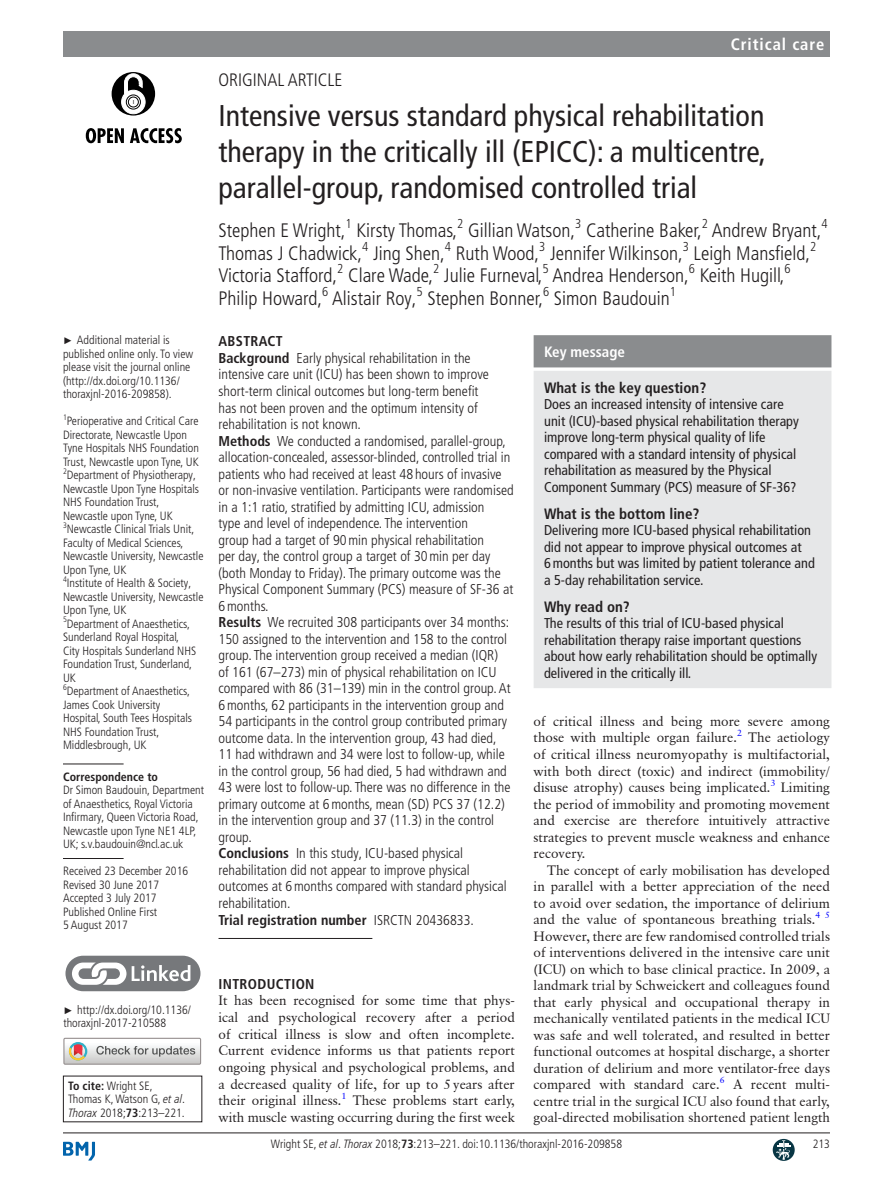
<style>
.page{position:relative;width:893px;height:1191px;background:#fff}
.page>*{position:absolute;margin:0;border:0;box-sizing:border-box;transform-origin:0 0}
.t1{font:condensed 30px/36px "Frutiger LT Pro";color:#231f20;text-align:justify}
.t2{font:300 condensed 19.5px/22.5px "Frutiger LT Pro";color:#231f20}
.t3{font:300 condensed 18px "Frutiger LT Pro";color:#231f20}
.t4{font:700 condensed 16.5px "Frutiger LT Pro";letter-spacing:.055em;color:#fff}
.t5{font:700 condensed 15px "Frutiger LT Pro";color:#231f20}
.t6{font:700 condensed 15px "Frutiger LT Pro";color:#fff}
.t7{font:300 condensed 14.25px/16.5px "Frutiger LT Pro";color:#231f20}
.t8{font:condensed 14.25px/16.5px "Frutiger LT Pro";color:#231f20}
.t9{font:700 condensed 14.25px "Frutiger LT Pro";letter-spacing:.025em;color:#231f20}
.t10{font:13.5px/16.5px "Classical Garamond BT";color:#231f20;text-align:justify}
.t11{font:300 condensed 12px/13.5px "Frutiger LT Pro";color:#231f20}
.t12{font:700 condensed 12px "Frutiger LT Pro";color:#231f20}
.t13{font:300 condensed 7.95px "Frutiger LT Pro";color:#231f20}
.s1{font-family:"Arial";font-weight:400;font-stretch:normal;font-size:9.75px}
.s2{font-weight:700}
.s3{font-style:italic}
</style>
<div class="page">
<hr style="left:63px;top:1132px;width:767px;height:1px;background:#231f20">
<div style="left:773px;top:1139px;width:22px;height:21px;background:#083644;border-radius:50%"></div>
<svg style="left:776px;top:1140px;width:14px;height:20px"></svg>
<svg style="left:63px;top:1141px;width:32px;height:19px"></svg>
<div style="left:63px;top:31px;width:767px;height:25px;background:#8a8c8e"></div>
<hr style="left:63px;top:763px;width:61px;height:1px;background:#231f20">
<hr style="left:63px;top:858px;width:61px;height:1px;background:#231f20">
<div style="left:63px;top:1037px;width:138px;height:27px;border:1px solid #969090"></div>
<svg style="left:64px;top:1038px;width:137px;height:26px"></svg>
<div style="left:65px;top:955px;width:135px;height:36px;background:#76787b;border-radius:18px"></div>
<svg style="left:132px;top:965px;width:58px;height:16px"></svg>
<svg style="left:72px;top:962px;width:54px;height:22px"></svg>
<hr style="left:219px;top:938px;width:153px;height:1px;background:#231f20">
<div style="left:534px;top:336px;width:297px;height:31px;background:#8a8c8e"></div>
<div style="left:534px;top:335px;width:297px;height:32px;border:2px solid #8a8c8e"></div>
<div style="left:534px;top:371px;width:297px;height:316px;background:#e6e7e8"></div>
<div style="left:112px;top:72px;width:43px;height:43px;background:#000;border-radius:50%"></div>
<svg style="left:121px;top:73px;width:25px;height:41px"></svg>
<div style="left:126px;top:95px;width:15px;height:14px;border:1px solid #000;border-radius:50%"></div>
<div style="left:128px;top:97px;width:11px;height:10px;border:1px solid #000;border-radius:50%"></div>
<svg style="left:86px;top:128px;width:38px;height:15px"></svg>
<svg style="left:130px;top:128px;width:52px;height:15px"></svg>
<p class="t11" style="left:63px;top:333px;width:132px"><span class="s1">►</span> Additional material is published online only. To view please visit the journal online (http://dx.doi.org/10.1136/ thoraxjnl-2016-209858).</p>
<p class="t11" style="left:63px;top:414px;width:138px"><sup>1</sup>Perioperative and Critical Care<br>Directorate, N ewcastle Upon<br>Tyne Hospitals N HS Foundation<br>Trust, N ewcastle upon Tyne, UK</p>
<p class="t13" style="left:63px;top:466px;width:5px">2</p>
<p class="t11" style="left:63px;top:468px;width:138px;text-indent:4px">Department of Physiotherapy,<br>Newcastle Upon Tyne Hospitals<br>N HS Foundation Trust,<br>N ewcastle upon Tyne, UK</p>
<p class="t13" style="left:63px;top:520px;width:5px">3</p>
<p class="t11" style="left:63px;top:522px;width:142px;text-indent:4px">Newcastle Clinical Trials Unit,<br>Faculty of Medical Sciences,<br>N ewcastle University, N ewcastle<br>Upon Tyne, UK</p>
<p class="t13" style="left:63px;top:574px;width:5px">4</p>
<p class="t11" style="left:63px;top:576px;width:142px;text-indent:4px">I nstitute of Health &amp; Society,<br>N ewcastle University, N ewcastle<br>Upon Tyne, UK</p>
<p class="t13" style="left:63px;top:615px;width:5px">5</p>
<p class="t11" style="left:63px;top:617px;width:135px;text-indent:4px">Department of Anaesthetics,<br>Sunderland Royal Hospital,<br>City Hospitals Sunderland N HS<br>Foundation Trust, Sunderland,<br>UK</p>
<p class="t13" style="left:63px;top:682px;width:5px">6</p>
<p class="t11" style="left:63px;top:684px;width:130px;text-indent:4px">Department of Anaesthetics,<br>James Cook University<br>Hospital, South Tees Hospitals<br>N HS Foundation Trust,<br>Middlesbrough, UK</p>
<p class="t12" style="left:63px;top:769px;width:97px">Correspondence to</p>
<p class="t11" style="left:63px;top:783px;width:143px">Dr Simon Baudouin, Department of Anaesthetics, Royal Victoria<br>I nfirmary, Queen Victoria Road,<br>Newcastle upon Tyne NE 1 4LP,<br>UK; s.v.baudouin@ncl.ac.uk</p>
<p class="t11" style="left:63px;top:864px;width:127px">Received 23 December 2016<br>Revised 30 June 2017<br>Accepted 3 July 2017<br>Published Online First<br>5 August 2017</p>
<p class="t11" style="left:63px;top:1003px;width:129px"><span class="s1">►</span> http://dx.doi.org/10.1136/ thoraxjnl-2017-210588</p>
<p class="t11" style="left:68px;top:1079px;width:118px"><span class="s2">To cite:</span> Wright SE,<br>Thomas K, Watson G, <span class="s3">et al</span>.<br><span class="s3">Thorax</span> 2018;<span class="s2">73</span>:213–221.</p>
<p class="t4" style="left:731px;top:34px;width:95px">Critical care</p>
<p class="t3" style="left:219px;top:69px;width:125px">Original Article</p>
<h1 class="t1" style="left:219px;top:98px;width:549px">Intensive versus standard physical rehabilitation therapy in the critically ill (EPICC): a multicentre, parallel-group, randomised controlled trial</h1>
<p class="t2" style="left:219px;top:219px;width:611px">Stephen E Wright,<sup>1</sup> Kirsty Thomas,<sup>2</sup> Gillian Watson,<sup>3</sup> Catherine Baker,<sup>2</sup> Andrew Bryant,<sup>4<br></sup>Thomas J Chadwick,<sup>4</sup> Jing Shen,<sup>4</sup> Ruth Wood,<sup>3</sup> Jennifer Wilkinson,<sup>3</sup> Leigh Mansfield,<sup>2<br></sup>Victoria Stafford,<sup>2</sup> Clare Wade,<sup>2</sup> Julie Furneval,<sup>5</sup> Andrea Henderson,<sup>6</sup> Keith Hugill,<sup>6<br></sup>Philip Howard,<sup>6</sup> Alistair Roy,<sup>5</sup> Stephen Bonner,<sup>6</sup> Simon Baudouin<sup>1</sup></p>
<p class="t7" style="left:219px;top:333px;width:297px"><span class="s2">Abstract<br>Background</span> Early physical rehabilitation in the intensive care unit (IC U) has been shown to improve short-term clinical outcomes but long-term benefit<br>has not been proven and the optimum intensity of rehabilitation is not known.<br><span class="s2">Methods</span> We conducted a randomised, parallel-group, allocation-concealed, assessor-blinded, controlled trial in patients who had received at least 48 hours of invasive or non-invasive ventilation. Participants were randomised in a 1:1 ratio, stratified by admitting IC U, admission<br>type and level of independence. The intervention<br>group had a target of 90min physical rehabilitation<br>per day, the control group a target of 30min per day (both Monday to Friday). The primary outcome was the Physical Component Summary (PCS) measure of SF-36 at 6months.<br><span class="s2">Results</span> We recruited 308 participants over 34 months:<br>150 assigned to the intervention and 158 to the control group. The intervention group received a median (IQR)<br>of 161 (67–273) min of physical rehabilitation on IC U compared with 86 (31–139) min in the control group. At 6months, 62 participants in the intervention group and 54 participants in the control group contributed primary outcome data. I n the intervention group, 43 had died, 11 had withdrawn and 34 were lost to follow-up, while in the control group, 56 had died, 5 had withdrawn and 43 were lost to follow-up. There was no difference in the primary outcome at 6months, mean (SD) PCS 37 (12.2) in the intervention group and 37 (11.3) in the control group.<br><span class="s2">Conclusions</span> I n this study, IC U-based physical rehabilitation did not appear to improve physical outcomes at 6months compared with standard physical rehabilitation.<br><span class="s2">Trial registration number</span> I SRCTN</p>
<p class="t7" style="left:416px;top:911px;width:60px">20436833.</p>
<p class="t9" style="left:219px;top:975px;width:98px">Introduction</p>
<p class="t10" style="left:219px;top:992px;width:298px">It has been recognised for some time that phys&shy;ical and psychological recovery after a period of critical illness is slow and often incomplete.<br>Current evidence informs us that patients report ongoing physical and psychological problems, and a decreased quality of life, for up to 5years after their original illness.<sup>1</sup> These problems start early, with muscle wasting occurring during the first week</p>
<p class="t6" style="left:544px;top:343px;width:82px">Key message</p>
<p class="t5" style="left:544px;top:378px;width:164px">What is the key question?</p>
<p class="t8" style="left:544px;top:396px;width:256px">Does an increased intensity of intensive care unit (ICU)-based physical rehabilitation therapy improve long-term physical quality of life compared with a standard intensity of physical rehabilitation as measured by the Physical Component Summary (PCS) measure of SF-36?</p>
<p class="t5" style="left:544px;top:504px;width:157px">What is the bottom line?</p>
<p class="t8" style="left:544px;top:522px;width:272px">Delivering more ICU-based physical rehabilitation did not appear to improve physical outcomes at 6months but was limited by patient tolerance and a 5-day rehabilitation service.</p>
<p class="t5" style="left:544px;top:597px;width:87px">Why read on?</p>
<p class="t8" style="left:544px;top:615px;width:275px">The results of this trial of ICU-based physical rehabilitation therapy raise important questions about how early rehabilitation should be optimally delivered in the critically ill.</p>
<p class="t10" style="left:534px;top:713px;width:298px">of critical illness and being more severe among those with multiple organ failure.<sup>2</sup></p>
<p class="t10" style="left:534px;top:729px;width:298px;text-indent:215px">The aetiology of critical illness neuromyopathy is multifactorial, with both direct (toxic) and indirect (immobility/ disuse atrophy) causes being implicated.<sup>3</sup> Limiting the period of immobility and promoting movement and exercise are therefore intuitively attractive strategies to prevent muscle weakness and enhance recovery.</p>
<p class="t10" style="left:534px;top:861px;width:298px;text-indent:14px">The concept of early mobilisation has developed in parallel with a better appreciation of the need to avoid over sedation, the importance of delirium and the value of spontaneous breathing trials.<sup>4</sup> <sup>5<br></sup>However, there are few randomised controlled trials of interventions delivered in the intensive care unit (ICU) on which to base clinical practice. In 2009, a landmark trial by Schweickert and colleagues found that early physical and occupational therapy in mechanically ventilated patients in the medical ICU was safe and well tolerated, and resulted in better functional outcomes at hospital discharge, a shorter duration of delirium and more ventilator-free days compared with standard care.<sup>6</sup></p>
<p class="t10" style="left:534px;top:1076px;width:298px;text-indent:200px">A recent multi&shy;centre trial in the surgical ICU also found that early, goal-directed mobilisation shortened patient length</p>
<p class="t11" style="left:271px;top:1136px;width:353px">Wright SE, <span class="s3">et al</span>. <span class="s3">Thorax</span> 2018;<span class="s2">73</span>:213–221. doi:10.1136/thoraxjnl-2016-209858</p>
<p class="t11" style="left:813px;top:1136px;width:19px">213</p>
</div>
